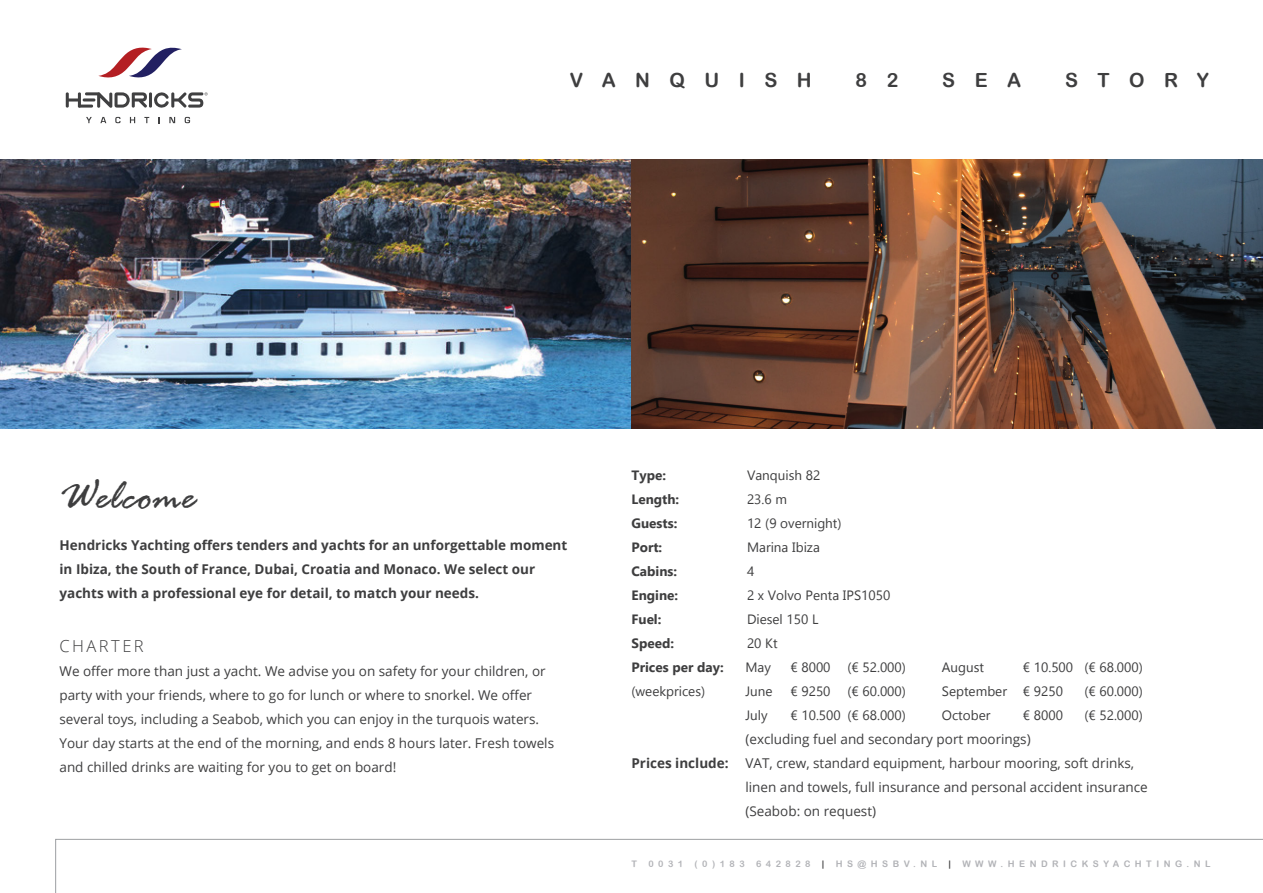
<style>
.page{position:relative;width:1263px;height:893px;background:#fff}
.page>*{position:absolute;margin:0;border:0;box-sizing:border-box;transform-origin:0 0}
.t1{font:italic 45px "Rage";color:#3e3e3f}
.t2{font:19.5px "Arial Rounded MT Bold";letter-spacing:1em;color:#3e3e3f}
.t3{font:300 16.5px "Open Sans";letter-spacing:.15em;color:#3e3e3f}
.t4{font:13.5px/24px "Open Sans";color:#3e3e3f}
.t5{font:13.5px/24px "Gadugi";color:#3e3e3f}
.t6{font:700 13.5px/24px "Open Sans";color:#3e3e3f}
.t7{font:700 13.5px "Gadugi";color:#3e3e3f}
.t8{font:9px "Arial Rounded MT Bold";letter-spacing:.5em;color:#b2b3b7}
.t9{font:9px "Arial Rounded MT Bold";color:#3e3e3f}
.s1{font-weight:700}
</style>
<div class="page">
<img style="left:0;top:159px;width:1263px;height:269px">
<svg style="left:98px;top:48px;width:84px;height:30px"></svg>
<hr style="left:149px;top:92px;width:3px;height:16px;background:#404041;border-radius:2px">
<svg style="left:154px;top:92px;width:54px;height:16px"></svg>
<svg style="left:66px;top:92px;width:81px;height:16px"></svg>
<svg style="left:86px;top:117px;width:6px;height:6px"></svg>
<svg style="left:100px;top:117px;width:6px;height:6px"></svg>
<svg style="left:115px;top:117px;width:6px;height:6px"></svg>
<svg style="left:130px;top:117px;width:5px;height:6px"></svg>
<svg style="left:144px;top:117px;width:5px;height:6px"></svg>
<svg style="left:158px;top:117px;width:2px;height:6px"></svg>
<svg style="left:169px;top:117px;width:6px;height:6px"></svg>
<svg style="left:185px;top:117px;width:5px;height:6px"></svg>
<svg style="left:55px;top:839px;width:1208px;height:54px"></svg>
<h2 class="t2" style="left:570px;top:68px;width:243px">VANQUISH</h2>
<h2 class="t2" style="left:856px;top:68px;width:44px">8 2</h2>
<h2 class="t2" style="left:942px;top:68px;width:81px">SEA</h2>
<h2 class="t2" style="left:1065px;top:68px;width:145px">STORY</h2>
<h1 class="t1" style="left:60px;top:472px;width:138px">Welcome</h1>
<p class="t6" style="left:60px;top:533px;width:509px">Hendricks Yachting offers tenders and yachts for an unforgettable moment in Ibiza, the South of France, Dubai, Croatia and Monaco. We select our yachts with a professional eye for detail, to match your needs.</p>
<p class="t3" style="left:60px;top:635px;width:86px">CHARTER</p>
<p class="t4" style="left:60px;top:659px;width:496px">We offer more than just a yacht. We advise you on safety for your children, or party with your friends, where to go for lunch or where to snorkel. We offer several toys, including a Seabob, which you can enjoy in the turquois waters.<br>Your day starts at the end of the morning, and ends 8 hours later. Fresh towels and chilled drinks are waiting for you to get on board!</p>
<p class="t7" style="left:631px;top:467px;width:36px">Type:</p>
<p class="t5" style="left:747px;top:463px;width:75px">Vanquish 82</p>
<p class="t7" style="left:631px;top:491px;width:49px">Length:</p>
<p class="t5" style="left:747px;top:487px;width:42px">23.6 m</p>
<p class="t7" style="left:631px;top:515px;width:47px">Guests:</p>
<p class="t5" style="left:747px;top:511px;width:96px">12 (9 overnight)</p>
<p class="t7" style="left:631px;top:539px;width:32px">Port:</p>
<p class="t5" style="left:747px;top:535px;width:74px">Marina Ibiza</p>
<p class="t7" style="left:631px;top:563px;width:47px">Cabins:</p>
<p class="t5" style="left:747px;top:559px;width:9px">4</p>
<p class="t7" style="left:631px;top:587px;width:48px">Engine:</p>
<p class="t5" style="left:747px;top:583px;width:145px">2 x Volvo Penta IPS1050</p>
<p class="t7" style="left:631px;top:611px;width:31px">Fuel:</p>
<p class="t5" style="left:747px;top:607px;width:73px">Diesel 150 L</p>
<p class="t7" style="left:631px;top:635px;width:44px">Speed:</p>
<p class="t5" style="left:747px;top:631px;width:32px">20 Kt</p>
<p class="t7" style="left:631px;top:659px;width:94px">Prices per day:</p>
<p class="t5" style="left:745px;top:655px;width:27px">May</p>
<p class="t5" style="left:790px;top:655px;width:42px">€ 8000</p>
<p class="t5" style="left:847px;top:655px;width:60px">(€ 52.000)</p>
<p class="t5" style="left:631px;top:679px;width:75px">(weekprices)</p>
<p class="t5" style="left:745px;top:679px;width:29px">June</p>
<p class="t5" style="left:790px;top:679px;width:42px">€ 9250</p>
<p class="t5" style="left:847px;top:679px;width:60px">(€ 60.000)</p>
<p class="t5" style="left:745px;top:703px;width:24px">July</p>
<p class="t5" style="left:790px;top:703px;width:117px">€ 10.500 (€ 68.000)</p>
<p class="t4" style="left:745px;top:726px;width:287px">(excluding fuel and secondary port moorings)</p>
<p class="t4" style="left:631px;top:750px;width:504px"><span class="s1">Prices include:</span> VAT, crew, standard equipment, harbour mooring, soft drinks,</p>
<p class="t4" style="left:745px;top:774px;width:404px">linen and towels, full insurance and personal accident insurance</p>
<p class="t4" style="left:745px;top:798px;width:132px">(Seabob: on request)</p>
<p class="t5" style="left:942px;top:655px;width:202px;text-indent:81px">€ 10.500 (€ 68.000)<br>September € 9250</p>
<p class="t5" style="left:942px;top:655px;width:44px">August</p>
<p class="t5" style="left:1084px;top:679px;width:60px">(€ 60.000)</p>
<p class="t5" style="left:942px;top:703px;width:50px">October</p>
<p class="t5" style="left:1023px;top:703px;width:42px">€ 8000</p>
<p class="t5" style="left:1084px;top:703px;width:60px">(€ 52.000)</p>
<p class="t8" style="left:631px;top:859px;width:7px">T</p>
<p class="t8" style="left:648px;top:859px;width:36px">0031</p>
<p class="t8" style="left:694px;top:859px;width:118px">(0)183 642828</p>
<p class="t9" style="left:822px;top:859px;width:4px">|</p>
<p class="t8" style="left:836px;top:859px;width:103px">HS@HSBV.NL</p>
<p class="t9" style="left:948px;top:859px;width:4px">|</p>
<p class="t8" style="left:962px;top:859px;width:250px">WWW.HENDRICKSYACHTING.NL</p>
</div>
